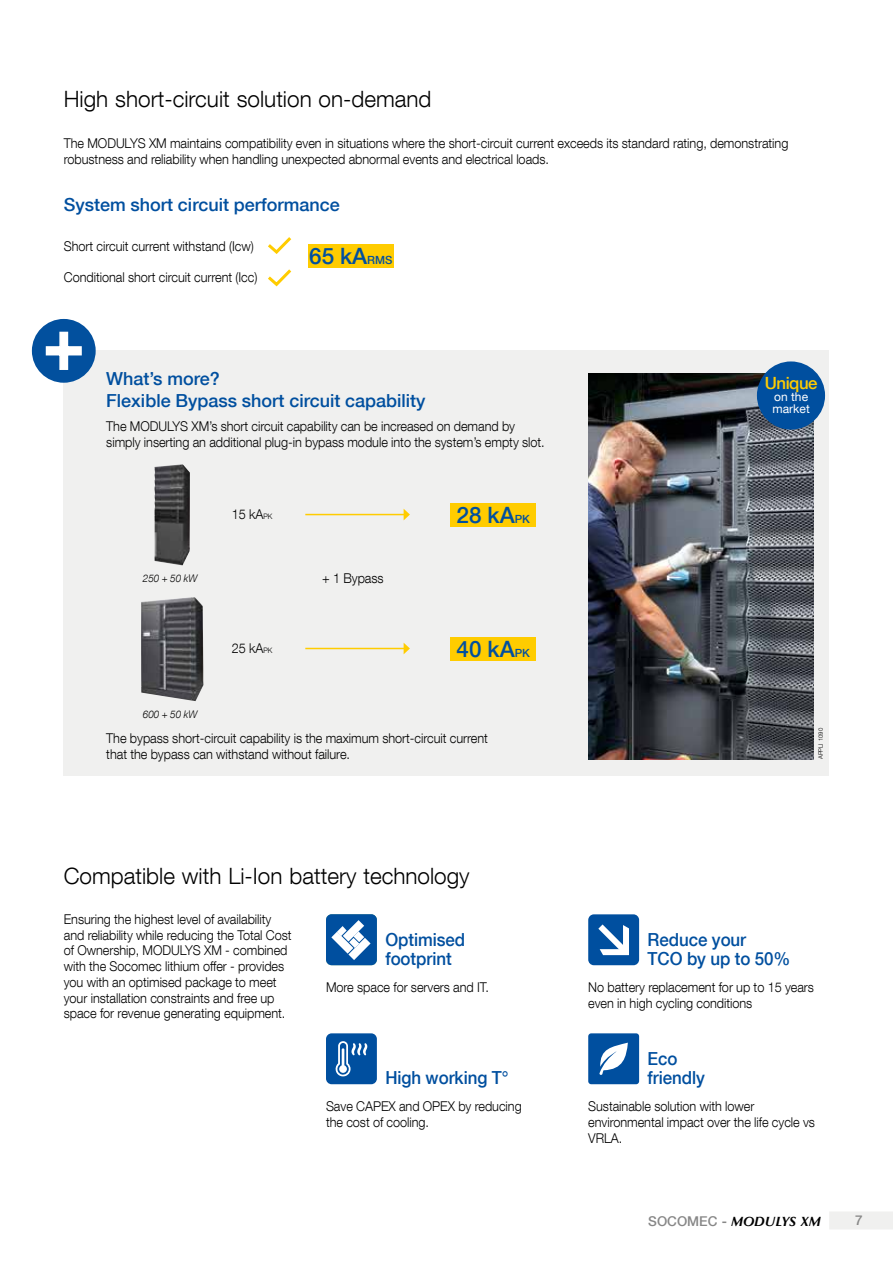
<style>
.page{position:relative;width:893px;height:1263px;background:#fff}
.page>*{position:absolute;margin:0;border:0;box-sizing:border-box;transform-origin:0 0}
.t1{font:300 22.5px "Helvetica Neue LT Com";color:#000}
.t2{font:500 22.5px "Helvetica Neue LT Com";color:#004f9f}
.t3{font:500 18px/21.8px "Helvetica Neue LT Com";color:#004f9f}
.t4{font:500 18px/19.5px "Helvetica Neue LT Com";color:#004f9f;scale:.94 1}
.t5{font:500 16.8px "Helvetica Neue LT Com";letter-spacing:-.03em;color:#fc0}
.t6{font:300 13.5px/15.8px "Helvetica Neue LT Com";letter-spacing:-.005em;color:#000;scale:.94 1}
.t7{font:italic 700 13.5px "Optima LT";color:#000}
.t8{font:500 13.5px "Helvetica Neue LT Com";color:#878787}
.t9{font:12px/12px "Helvetica Neue LT Com";color:#fff}
.t10{font:italic 300 10.5px "Helvetica Neue LT Com";letter-spacing:-.005em;color:#000;scale:.94 1}
.t11{font:300 6px "Helvetica Neue LT Com";color:#000}
.s1{font-size:11.25px}
.s2{font-size:7.5px}
.s3{font-family:"Helvetica Neue LT Com";font-weight:500;font-style:normal;color:#878787}
</style>
<div class="page">
<div style="left:829px;top:1211px;width:64px;height:18px;background:#f0f0ef"></div>
<div style="left:326px;top:914px;width:51px;height:51px;background:#004f9f;border-radius:6px"></div>
<svg style="left:331px;top:920px;width:40px;height:40px"></svg>
<div style="left:588px;top:914px;width:51px;height:51px;background:#004f9f;border-radius:6px"></div>
<svg style="left:598px;top:924px;width:31px;height:31px"></svg>
<div style="left:588px;top:1033px;width:51px;height:51px;background:#004f9f;border-radius:3px"></div>
<svg style="left:599px;top:1043px;width:29px;height:32px"></svg>
<div style="left:326px;top:1033px;width:51px;height:51px;background:#004f9f;border-radius:6px"></div>
<svg style="left:335px;top:1041px;width:32px;height:36px"></svg>
<div style="left:308px;top:244px;width:85px;height:24px;background:#fc0"></div>
<svg style="left:268px;top:237px;width:24px;height:17px"></svg>
<svg style="left:268px;top:269px;width:24px;height:18px"></svg>
<div style="left:64px;top:351px;width:765px;height:425px;background:#f0f0ef"></div>
<div style="left:32px;top:319px;width:64px;height:64px;background:#02509e;border-radius:50%"></div>
<svg style="left:45px;top:331px;width:37px;height:39px"></svg>
<img style="left:588px;top:373px;width:226px;height:386px">
<div style="left:451px;top:503px;width:85px;height:23px;background:#fc0"></div>
<div style="left:451px;top:637px;width:85px;height:23px;background:#fc0"></div>
<img style="left:155px;top:464px;width:35px;height:101px">
<img style="left:141px;top:597px;width:62px;height:104px">
<hr style="left:305px;top:514px;width:99px;height:1px;background:#fc0">
<svg style="left:404px;top:509px;width:6px;height:11px"></svg>
<hr style="left:305px;top:648px;width:99px;height:1px;background:#fc0">
<svg style="left:404px;top:643px;width:6px;height:11px"></svg>
<div style="left:757px;top:361px;width:68px;height:68px;background:#004f9f;border-radius:50%"></div>
<h1 class="t1" style="left:64px;top:86px;width:369px">High short-circuit solution on-demand</h1>
<p class="t6" style="left:64px;top:135px;width:772px">The MODULYS XM maintains compatibility even in situations where the short-circuit current exceeds its standard rating, demonstrating robustness and reliability when handling unexpected abnormal events and electrical loads.</p>
<h2 class="t3" style="left:64px;top:193px;width:278px">System short circuit performance</h2>
<p class="t6" style="left:64px;top:238px;width:204px">Short circuit current withstand (Icw)</p>
<p class="t6" style="left:64px;top:269px;width:208px">Conditional short circuit current (Icc)</p>
<h1 class="t2" style="left:309px;top:243px;width:85px">65 kA<span class="s1">RMS</span></h1>
<h2 class="t3" style="left:106px;top:367px;width:321px">What’s more?<br>Flexible Bypass short circuit capability</h2>
<p class="t6" style="left:106px;top:418px;width:468px">The MODULYS XM’s short circuit capability can be increased on demand by simply inserting an additional plug-in bypass module into the system’s empty slot.</p>
<p class="t10" style="left:143px;top:571px;width:59px">250 + 50 kW</p>
<p class="t10" style="left:143px;top:708px;width:59px">600 + 50 kW</p>
<p class="t6" style="left:232px;top:506px;width:45px">15 kA<span class="s2">PK</span></p>
<p class="t6" style="left:232px;top:640px;width:45px">25 kA<span class="s2">PK</span></p>
<p class="t6" style="left:322px;top:570px;width:67px">+ 1 Bypass</p>
<h1 class="t2" style="left:457px;top:501px;width:75px">28 kA<span class="s1">PK</span></h1>
<h1 class="t2" style="left:457px;top:635px;width:75px">40 kA<span class="s1">PK</span></h1>
<p class="t6" style="left:106px;top:730px;width:407px">The bypass short-circuit capability is the maximum short-circuit current that the bypass can withstand without failure.</p>
<h1 class="t1" style="left:64px;top:862px;width:407px">Compatible with Li-Ion battery technology</h1>
<p class="t5" style="left:765px;top:373px;width:54px">Unique</p>
<p class="t9" style="left:773px;top:391px;width:39px">on the market</p>
<p class="t11" style="left:817px;top:759px;width:33px;rotate:-90deg">APPLI 1090</p>
<p class="t6" style="left:64px;top:911px;width:244px">Ensuring the highest level of availability and reliability while reducing the Total Cost of Ownership, MODULYS XM - combined with the Socomec lithium offer - provides you with an optimised package to meet your installation constraints and free up space for revenue generating equipment.</p>
<h2 class="t4" style="left:385px;top:929px;width:86px">Optimised footprint</h2>
<h2 class="t4" style="left:648px;top:929px;width:153px">Reduce your<br>TCO by up to 50%</h2>
<p class="t6" style="left:326px;top:979px;width:175px">More space for servers and IT.</p>
<p class="t6" style="left:588px;top:979px;width:242px">No battery replacement for up to 15 years even in high cycling conditions</p>
<h2 class="t4" style="left:648px;top:1048px;width:33px">Eco</h2>
<h2 class="t4" style="left:385px;top:1068px;width:132px">High working T°</h2>
<h2 class="t4" style="left:648px;top:1068px;width:62px">friendly</h2>
<p class="t6" style="left:326px;top:1098px;width:210px">Save CAPEX and OPEX by reducing the cost of cooling.</p>
<p class="t6" style="left:588px;top:1098px;width:243px">Sustainable solution with lower environmental impact over the life cycle vs<br>VRLA.</p>
<p class="t7" style="left:648px;top:1213px;width:174px"><span class="s3">SOCOMEC -</span> MODULYS XM</p>
<p class="t8" style="left:855px;top:1212px;width:9px">7</p>
</div>
